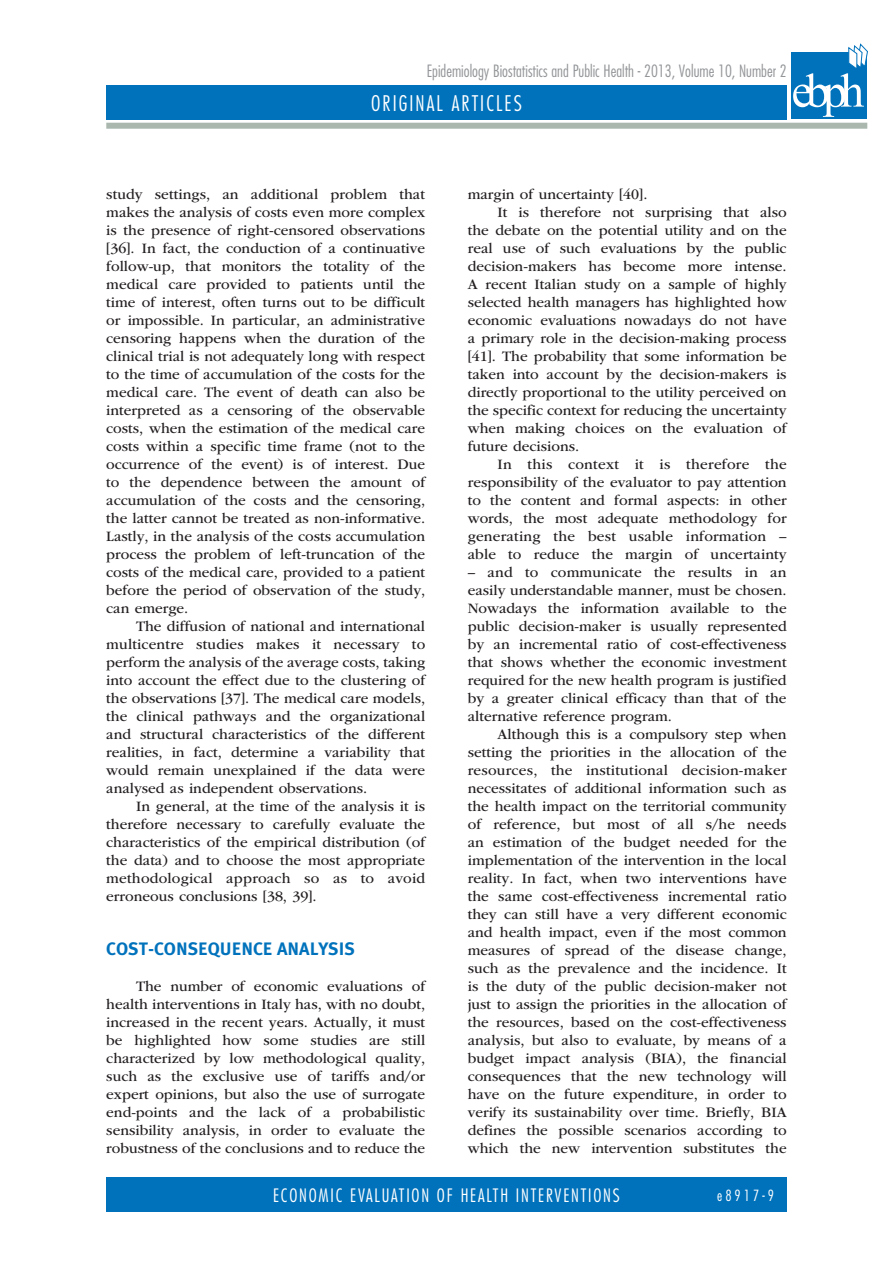
<style>
.page{position:relative;width:893px;height:1263px;background:#fff}
.page>*{position:absolute;margin:0;border:0;box-sizing:border-box;transform-origin:0 0}
.t1{font:300 condensed 21px "Futura Std";letter-spacing:.1em;color:#fff}
.t2{font:300 condensed 18px "Futura Std";letter-spacing:.1em;color:#fff}
.t3{font:700 18px "Meta Plus";color:#0072bc}
.t4{font:300 condensed 16.5px "Futura Std";color:#939598}
.t5{font:15px/18px "ITC Garamond Std";color:#231f20;text-align:justify}
.t6{font:15px "ITC Garamond Std";letter-spacing:.02em;color:#231f20}
.t7{font:300 condensed 15px "Futura Std";letter-spacing:.2em;color:#fff}
</style>
<div class="page">
<div style="left:106px;top:85px;width:681px;height:34px;background:#0072bc"></div>
<div style="left:106px;top:1178px;width:681px;height:34px;background:#0072bc"></div>
<div style="left:106px;top:123px;width:761px;height:6px;background:#a9b7ae"></div>
<div style="left:791px;top:52px;width:76px;height:67px;background:#0072bc"></div>
<svg style="left:793px;top:43px;width:75px;height:74px"></svg>
<p class="t4" style="left:427px;top:62px;width:361px">Epidemiology Biostatistics and Public Health - 2013, Volume 10, Number 2</p>
<h1 class="t1" style="left:371px;top:91px;width:152px">ORIGINAL ARTICLES</h1>
<p class="t5" style="left:468px;top:185px;width:181px">margin of uncertainty [40].</p>
<p class="t5" style="left:497px;top:203px;width:291px">It is therefore not surprising that also</p>
<p class="t5" style="left:468px;top:221px;width:320px">the debate on the potential utility and on the</p>
<p class="t5" style="left:468px;top:239px;width:320px">real use of such evaluations by the public</p>
<p class="t5" style="left:468px;top:257px;width:320px">decision-makers has become more intense.</p>
<p class="t5" style="left:468px;top:275px;width:320px">A recent Italian study on a sample of highly</p>
<p class="t5" style="left:468px;top:293px;width:320px">selected health managers has highlighted how</p>
<p class="t5" style="left:468px;top:311px;width:320px">economic evaluations nowadays do not have</p>
<p class="t5" style="left:468px;top:329px;width:320px">a primary role in the decision-making process</p>
<p class="t5" style="left:468px;top:347px;width:320px">[41]. The probability that some information be</p>
<p class="t5" style="left:468px;top:365px;width:320px">taken into account by the decision-makers is</p>
<p class="t5" style="left:468px;top:383px;width:320px">directly proportional to the utility perceived on</p>
<p class="t5" style="left:468px;top:401px;width:320px">the specific context for reducing the uncertainty</p>
<p class="t5" style="left:468px;top:419px;width:320px">when making choices on the evaluation of</p>
<p class="t5" style="left:468px;top:437px;width:113px">future decisions.</p>
<p class="t6" style="left:497px;top:456px;width:291px">In this context it is therefore the</p>
<p class="t5" style="left:468px;top:473px;width:320px">responsibility of the evaluator to pay attention</p>
<p class="t5" style="left:468px;top:491px;width:320px">to the content and formal aspects: in other</p>
<p class="t5" style="left:468px;top:509px;width:320px">words, the most adequate methodology for</p>
<p class="t5" style="left:468px;top:527px;width:321px">generating the best usable information –</p>
<p class="t5" style="left:468px;top:545px;width:320px">able to reduce the margin of uncertainty</p>
<p class="t5" style="left:468px;top:563px;width:320px">– and to communicate the results in an easily understandable manner, must be chosen.<br>Nowadays the information available to the public decision-maker is usually represented by an incremental ratio of cost-effectiveness that shows whether the economic investment required for the new health program is justified by a greater clinical efficacy than that of the alternative reference program.</p>
<p class="t5" style="left:468px;top:725px;width:321px;text-indent:30px">Although this is a compulsory step when setting the priorities in the allocation of the resources, the institutional decision-maker necessitates of additional information such as the health impact on the territorial community of reference, but most of all s/he needs an estimation of the budget needed for the implementation of the intervention in the local reality. In fact, when two interventions have the same cost-effectiveness incremental ratio they can still have a very different economic and health impact, even if the most common measures of spread of the disease change, such as the prevalence and the incidence. It is the duty of the public decision-maker not just to assign the priorities in the allocation of the resources, based on the cost-effectiveness analysis, but also to evaluate, by means of a budget impact analysis (BIA), the financial consequences that the new technology will have on the future expenditure, in order to verify its sustainability over time. Briefly, BIA defines the possible scenarios according to which the new intervention substitutes the</p>
<p class="t7" style="left:717px;top:1187px;width:58px">e8917-9</p>
<p class="t5" style="left:106px;top:185px;width:320px">study settings, an additional problem that makes the analysis of costs even more complex is the presence of right-censored observations [36]. In fact, the conduction of a continuative follow-up, that monitors the totality of the medical care provided to patients until the time of interest, often turns out to be difficult or impossible. In particular, an administrative censoring happens when the duration of the clinical trial is not adequately long with respect to the time of accumulation of the costs for the medical care. The event of death can also be interpreted as a censoring of the observable costs, when the estimation of the medical care costs within a specific time frame (not to the occurrence of the event) is of interest. Due to the dependence between the amount of accumulation of the costs and the censoring, the latter cannot be treated as non-informative.<br>Lastly, in the analysis of the costs accumulation process the problem of left-truncation of the costs of the medical care, provided to a patient before the period of observation of the study, can emerge.</p>
<p class="t5" style="left:106px;top:617px;width:320px;text-indent:30px">The diffusion of national and international multicentre studies makes it necessary to perform the analysis of the average costs, taking into account the effect due to the clustering of the observations [37]. The medical care models, the clinical pathways and the organizational and structural characteristics of the different realities, in fact, determine a variability that would remain unexplained if the data were analysed as independent observations.</p>
<p class="t5" style="left:106px;top:797px;width:320px;text-indent:30px">In general, at the time of the analysis it is therefore necessary to carefully evaluate the characteristics of the empirical distribution (of the data) and to choose the most appropriate methodological approach so as to avoid erroneous conclusions [38, 39].</p>
<p class="t3" style="left:106px;top:938px;width:250px">COST-CONSEQUENCE ANALYSIS</p>
<p class="t5" style="left:106px;top:977px;width:320px;text-indent:30px">The number of economic evaluations of health interventions in Italy has, with no doubt, increased in the recent years. Actually, it must be highlighted how some studies are still characterized by low methodological quality, such as the exclusive use of tariffs and/or expert opinions, but also the use of surrogate end-points and the lack of a probabilistic sensibility analysis, in order to evaluate the robustness of the conclusions and to reduce the</p>
<p class="t2" style="left:273px;top:1185px;width:348px">ECONOMIC EVALUATION OF HEALTH INTERVENTIONS</p>
</div>
